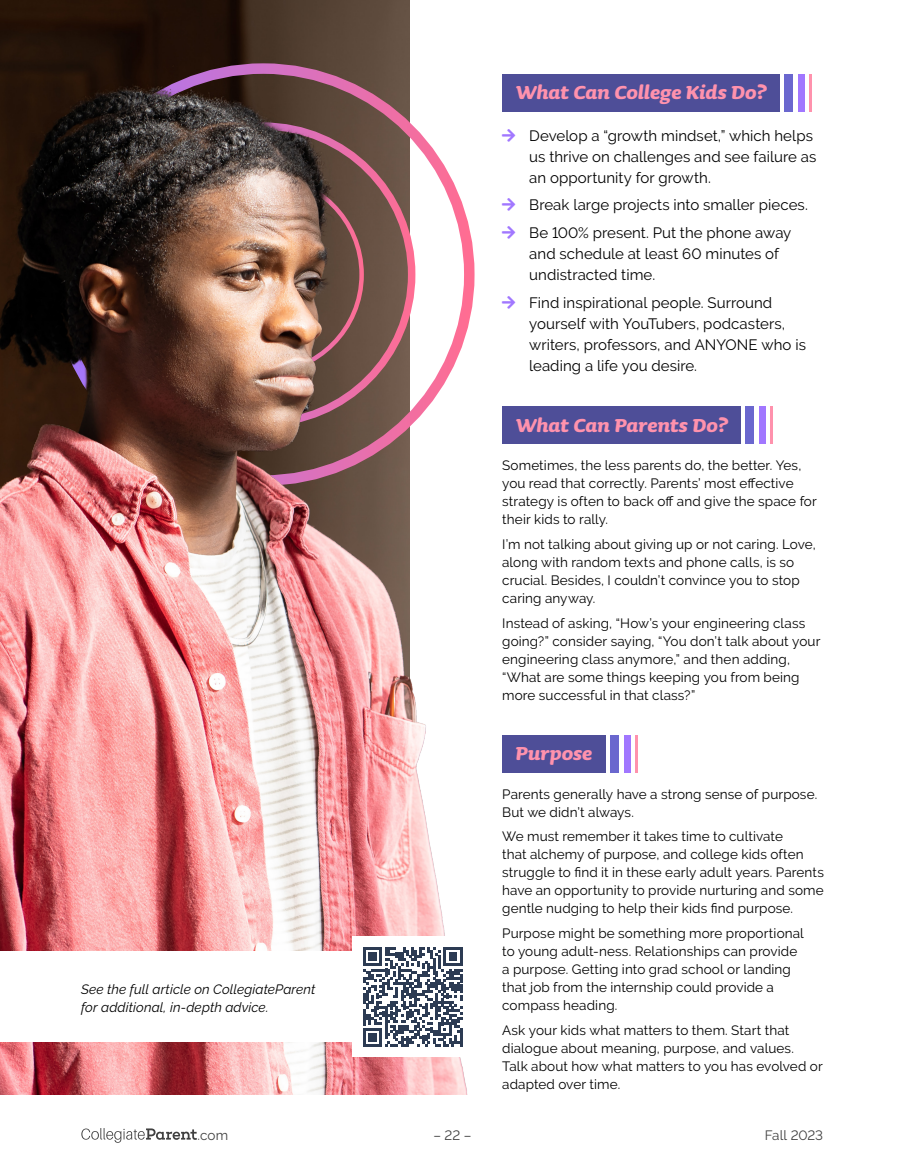
<style>
.page{position:relative;width:905px;height:1175px;background:#fff}
.page>*{position:absolute;margin:0;border:0;box-sizing:border-box;transform-origin:0 0}
.H2___Motivation_Head{font:italic 700 24px "Sauna Pro";color:#ff92ad}
.P___Motivation_Bullets{font:15px/21px "Raleway";letter-spacing:.005em;color:#000}
.P___Article_Text_Raleway{font:13.5px/18px "Raleway";letter-spacing:.01em;color:#000}
.P___Article_Text_Raleway-2{font:italic 13.5px/18px "Raleway";letter-spacing:.01em;color:#000}
.t1{font:13.5px "Raleway";color:#404040}
</style>
<div class="page">
<img style="left:0;top:0;width:409px;height:54px">
<img style="left:0;top:54px;width:473px;height:1040px">
<div style="left:502px;top:74px;width:277px;height:38px;background:#4e4e98"></div>
<div style="left:502px;top:406px;width:239px;height:38px;background:#4e4e98"></div>
<div style="left:502px;top:735px;width:104px;height:37px;background:#4e4e98"></div>
<div style="left:784px;top:74px;width:9px;height:38px;background:#6a67ce"></div>
<div style="left:798px;top:74px;width:6px;height:38px;background:#a177ff"></div>
<hr style="left:809px;top:74px;width:3px;height:38px;background:#ff92ad">
<div style="left:745px;top:406px;width:9px;height:38px;background:#6a67ce"></div>
<div style="left:759px;top:406px;width:6px;height:38px;background:#a177ff"></div>
<hr style="left:770px;top:406px;width:3px;height:38px;background:#ff92ad">
<div style="left:610px;top:735px;width:9px;height:37px;background:#6a67ce"></div>
<div style="left:624px;top:735px;width:6px;height:37px;background:#a177ff"></div>
<hr style="left:635px;top:735px;width:3px;height:37px;background:#ff92ad">
<div style="left:0;top:951px;width:409px;height:91px;background:#fff"></div>
<div style="left:352px;top:936px;width:121px;height:121px;background:#fff"></div>
<svg style="left:363px;top:947px;width:99px;height:99px"></svg>
<hr style="left:459px;top:1027px;width:3px;height:19px;background:#2c3b53">
<svg style="left:81px;top:1128px;width:116px;height:15px"></svg>
<h2 class="H2___Motivation_Head" style="left:515px;top:78px;width:252px">What Can College Kids Do?</h2>
<p class="P___Motivation_Bullets" style="left:529px;top:125px;width:289px">Develop a “growth mindset,” which helps us thrive on challenges and see failure as an opportunity for growth.</p>
<p class="P___Motivation_Bullets" style="left:529px;top:194px;width:280px">Break large projects into smaller pieces.</p>
<p class="P___Motivation_Bullets" style="left:529px;top:222px;width:263px">Be 100% present. Put the phone away and schedule at least 60 minutes of undistracted time.</p>
<p class="P___Motivation_Bullets" style="left:529px;top:292px;width:278px">Find inspirational people. Surround yourself with YouTubers, podcasters, writers, professors, and ANYONE who is leading a life you desire.</p>
<p class="P___Article_Text_Raleway-2" style="left:81px;top:980px;width:236px">See the full article on CollegiateParent for additional, in-depth advice.</p>
<h2 class="H2___Motivation_Head" style="left:515px;top:411px;width:213px">What Can Parents Do?</h2>
<p class="P___Article_Text_Raleway" style="left:502px;top:456px;width:316px">Sometimes, the less parents do, the better. Yes, you read that correctly. Parents’ most effective strategy is often to back off and give the space for their kids to rally.</p>
<p class="P___Article_Text_Raleway" style="left:502px;top:535px;width:315px">I’m not talking about giving up or not caring. Love, along with random texts and phone calls, is so crucial. Besides, I couldn’t convince you to stop caring anyway.</p>
<p class="P___Article_Text_Raleway" style="left:502px;top:613px;width:320px">Instead of asking, “How’s your engineering class going?” consider saying, “You don’t talk about your engineering class anymore,” and then adding, “What are some things keeping you from being more successful in that class?”</p>
<h2 class="H2___Motivation_Head" style="left:515px;top:739px;width:78px">Purpose</h2>
<p class="P___Article_Text_Raleway" style="left:502px;top:784px;width:316px">Parents generally have a strong sense of purpose.<br>But we didn’t always.</p>
<p class="P___Article_Text_Raleway" style="left:502px;top:827px;width:323px">We must remember it takes time to cultivate<br>that alchemy of purpose, and college kids often struggle to find it in these early adult years. Parents have an opportunity to provide nurturing and some gentle nudging to help their kids find purpose.</p>
<p class="P___Article_Text_Raleway" style="left:502px;top:924px;width:303px">Purpose might be something more proportional to young adult-ness. Relationships can provide a purpose. Getting into grad school or landing that job from the internship could provide a compass heading.</p>
<p class="P___Article_Text_Raleway" style="left:502px;top:1021px;width:322px">Ask your kids what matters to them. Start that dialogue about meaning, purpose, and values.<br>Talk about how what matters to you has evolved or adapted over time.</p>
<p class="t1" style="left:198px;top:1127px;width:32px">.com</p>
<p class="t1" style="left:433px;top:1127px;width:40px">– 22 –</p>
<p class="t1" style="left:765px;top:1127px;width:60px">Fall 2023</p>
</div>
